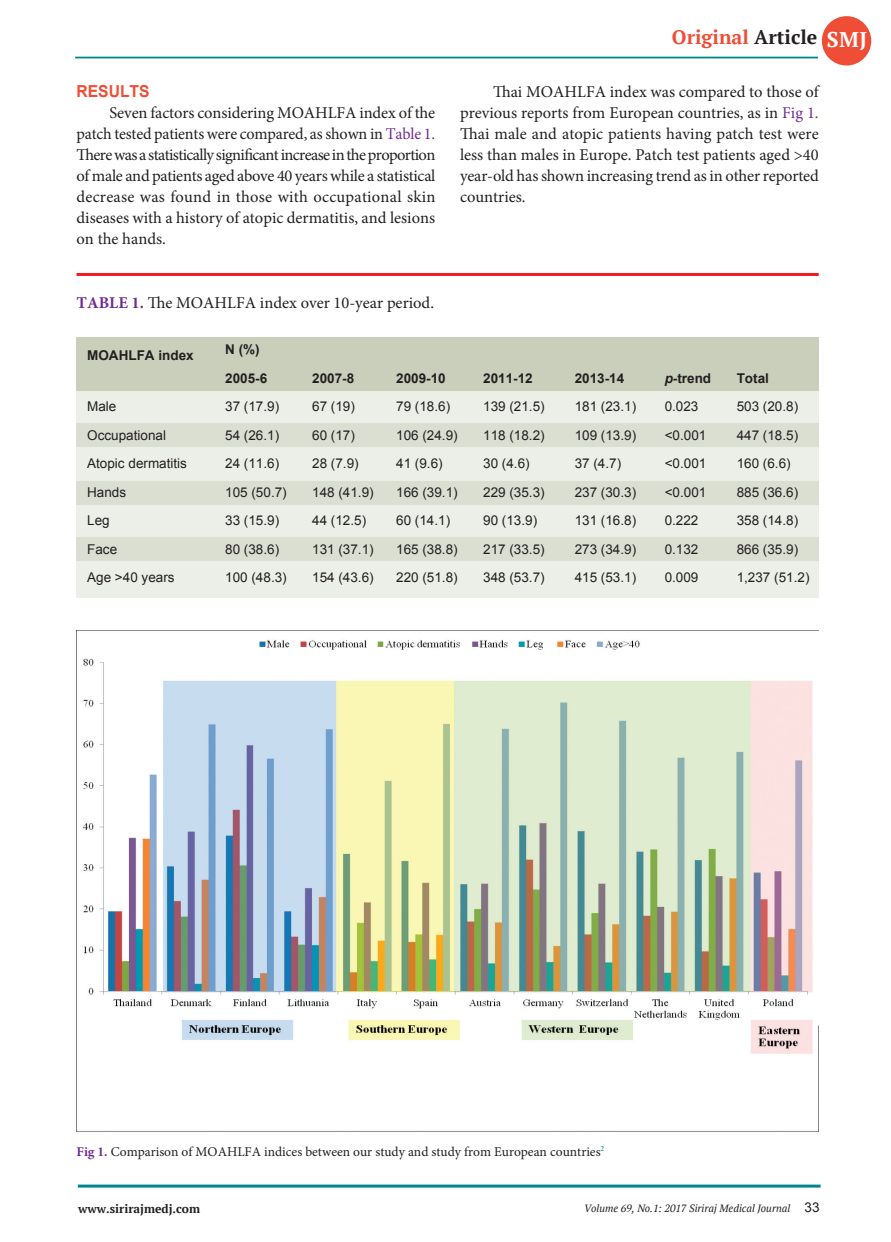
<style>
.page{position:relative;width:891px;height:1242px;background:#fff}
.page>*{position:absolute;margin:0;border:0;box-sizing:border-box;transform-origin:0 0}
.t1{font:700 19.5px "PT Serif";color:#ef4d35}
.t2{font:16.5px/21px "Minion Pro";color:#231f20;text-align:justify}
.t3{font:700 16.5px "Arial";color:#ef4d35;scale:.95 1}
.t4{font:13.5px "Arial";color:#231f20}
.t5{font:13.5px "Minion Pro";color:#231f20}
.t6{font:700 13.5px "Arial";color:#231f20}
.t7{font:700 12px "PT Serif";color:#231f20}
.t8{font:italic 10.5px "PT Serif";color:#231f20}
.s1{color:#722b91}
.s2{font-weight:700;color:#722b91}
.s3{color:#231f20}
.s4{font-size:21.3px;color:#fff}
.s5{font-style:italic}
.s6{font-family:"Arial";font-style:normal;font-size:13.5px}
</style>
<div class="page">
<hr style="left:75px;top:57px;width:743px;height:1px;background:#008689">
<hr style="left:78px;top:1185px;width:743px;height:3px;background:#008689">
<div style="left:822px;top:16px;width:49px;height:50px;background:#ef4d35;border-radius:50%"></div>
<div style="left:77px;top:340px;width:742px;height:258px;background:#ecefe8"></div>
<div style="left:77px;top:337px;width:742px;height:53px;background:#cacfbc"></div>
<div style="left:77px;top:424px;width:742px;height:23px;background:#dbdfd2"></div>
<div style="left:77px;top:481px;width:742px;height:23px;background:#dbdfd2"></div>
<div style="left:77px;top:538px;width:742px;height:23px;background:#dbdfd2"></div>
<hr style="left:77px;top:273px;width:742px;height:3px;background:#ee1d23">
<img style="left:77px;top:640px;width:742px;height:492px">
<p class="t3" style="left:77px;top:80px;width:79px">RESULTS</p>
<p class="t2" style="left:77px;top:102px;width:360px;text-indent:33px">Seven factors considering MOAHLFA index of the patch tested patients were compared, as shown in <span class="s1">Table 1.<br></span>There was a statistically significant increase in the proportion of male and patients aged above 40 years while a statistical decrease was found in those with occupational skin diseases with a history of atopic dermatitis, and lesions on the hands.</p>
<p class="t2" style="left:77px;top:293px;width:359px"><span class="s2">TABLE 1.</span> The MOAHLFA index over 10-year period.</p>
<p class="t1" style="left:672px;top:24px;width:197px">Original <span class="s3">Article</span> <span class="s4">SMJ</span></p>
<p class="t2" style="left:460px;top:81px;width:360px;text-indent:33px">Thai MOAHLFA index was compared to those of previous reports from European countries, as in <span class="s1">Fig 1.<br></span>Thai male and atopic patients having patch test were less than males in Europe. Patch test patients aged &gt;40 year-old has shown increasing trend as in other reported countries.</p>
<p class="t6" style="left:87px;top:347px;width:108px">MOAHLFA index</p>
<p class="t6" style="left:225px;top:341px;width:36px">N (%)</p>
<p class="t6" style="left:225px;top:369px;width:44px">2005-6</p>
<p class="t6" style="left:312px;top:369px;width:44px">2007-8</p>
<p class="t6" style="left:396px;top:369px;width:51px">2009-10</p>
<p class="t6" style="left:483px;top:369px;width:51px">2011-12</p>
<p class="t6" style="left:575px;top:369px;width:51px">2013-14</p>
<p class="t6" style="left:665px;top:369px;width:48px"><span class="s5">p</span>-trend</p>
<p class="t6" style="left:737px;top:369px;width:34px">Total</p>
<p class="t4" style="left:87px;top:398px;width:31px">Male</p>
<p class="t4" style="left:225px;top:398px;width:56px">37 (17.9)</p>
<p class="t4" style="left:312px;top:398px;width:44px">67 (19)</p>
<p class="t4" style="left:396px;top:398px;width:56px">79 (18.6)</p>
<p class="t4" style="left:483px;top:398px;width:63px">139 (21.5)</p>
<p class="t4" style="left:575px;top:398px;width:63px">181 (23.1)</p>
<p class="t4" style="left:665px;top:398px;width:35px">0.023</p>
<p class="t4" style="left:737px;top:398px;width:63px">503 (20.8)</p>
<p class="t4" style="left:87px;top:426px;width:80px">Occupational</p>
<p class="t4" style="left:225px;top:426px;width:56px">54 (26.1)</p>
<p class="t4" style="left:312px;top:426px;width:44px">60 (17)</p>
<p class="t4" style="left:396px;top:426px;width:63px">106 (24.9)</p>
<p class="t4" style="left:483px;top:426px;width:63px">118 (18.2)</p>
<p class="t4" style="left:575px;top:426px;width:63px">109 (13.9)</p>
<p class="t4" style="left:665px;top:426px;width:43px">&lt;0.001</p>
<p class="t4" style="left:737px;top:426px;width:63px">447 (18.5)</p>
<p class="t4" style="left:87px;top:455px;width:101px">Atopic dermatitis</p>
<p class="t4" style="left:225px;top:455px;width:56px">24 (11.6)</p>
<p class="t4" style="left:312px;top:455px;width:48px">28 (7.9)</p>
<p class="t4" style="left:396px;top:455px;width:48px">41 (9.6)</p>
<p class="t4" style="left:483px;top:455px;width:48px">30 (4.6)</p>
<p class="t4" style="left:575px;top:455px;width:48px">37 (4.7)</p>
<p class="t4" style="left:665px;top:455px;width:43px">&lt;0.001</p>
<p class="t4" style="left:737px;top:455px;width:56px">160 (6.6)</p>
<p class="t4" style="left:87px;top:483px;width:41px">Hands</p>
<p class="t4" style="left:225px;top:483px;width:63px">105 (50.7)</p>
<p class="t4" style="left:312px;top:483px;width:63px">148 (41.9)</p>
<p class="t4" style="left:396px;top:483px;width:63px">166 (39.1)</p>
<p class="t4" style="left:483px;top:483px;width:63px">229 (35.3)</p>
<p class="t4" style="left:575px;top:483px;width:63px">237 (30.3)</p>
<p class="t4" style="left:665px;top:483px;width:43px">&lt;0.001</p>
<p class="t4" style="left:737px;top:483px;width:63px">885 (36.6)</p>
<p class="t4" style="left:87px;top:512px;width:24px">Leg</p>
<p class="t4" style="left:225px;top:512px;width:56px">33 (15.9)</p>
<p class="t4" style="left:312px;top:512px;width:56px">44 (12.5)</p>
<p class="t4" style="left:396px;top:512px;width:56px">60 (14.1)</p>
<p class="t4" style="left:483px;top:512px;width:56px">90 (13.9)</p>
<p class="t4" style="left:575px;top:512px;width:63px">131 (16.8)</p>
<p class="t4" style="left:665px;top:512px;width:35px">0.222</p>
<p class="t4" style="left:737px;top:512px;width:63px">358 (14.8)</p>
<p class="t4" style="left:87px;top:540px;width:32px">Face</p>
<p class="t4" style="left:225px;top:540px;width:56px">80 (38.6)</p>
<p class="t4" style="left:312px;top:540px;width:63px">131 (37.1)</p>
<p class="t4" style="left:396px;top:540px;width:63px">165 (38.8)</p>
<p class="t4" style="left:483px;top:540px;width:63px">217 (33.5)</p>
<p class="t4" style="left:575px;top:540px;width:63px">273 (34.9)</p>
<p class="t4" style="left:665px;top:540px;width:35px">0.132</p>
<p class="t4" style="left:737px;top:540px;width:63px">866 (35.9)</p>
<p class="t4" style="left:87px;top:569px;width:89px">Age &gt;40 years</p>
<p class="t4" style="left:225px;top:569px;width:63px">100 (48.3)</p>
<p class="t4" style="left:312px;top:569px;width:63px">154 (43.6)</p>
<p class="t4" style="left:396px;top:569px;width:63px">220 (51.8)</p>
<p class="t4" style="left:483px;top:569px;width:63px">348 (53.7)</p>
<p class="t4" style="left:575px;top:569px;width:63px">415 (53.1)</p>
<p class="t4" style="left:665px;top:569px;width:35px">0.009</p>
<p class="t4" style="left:737px;top:569px;width:74px">1,237 (51.2)</p>
<p class="t5" style="left:77px;top:1142px;width:529px"><span class="s2">Fig 1.</span> Comparison of MOAHLFA indices between our study and study from European countries<sup>2</sup></p>
<p class="t7" style="left:78px;top:1201px;width:124px">www.sirirajmedj.com</p>
<p class="t8" style="left:584px;top:1202px;width:237px">Volume 69, No.1: 2017 Siriraj Medical Journal <span class="s6">33</span></p>
</div>
